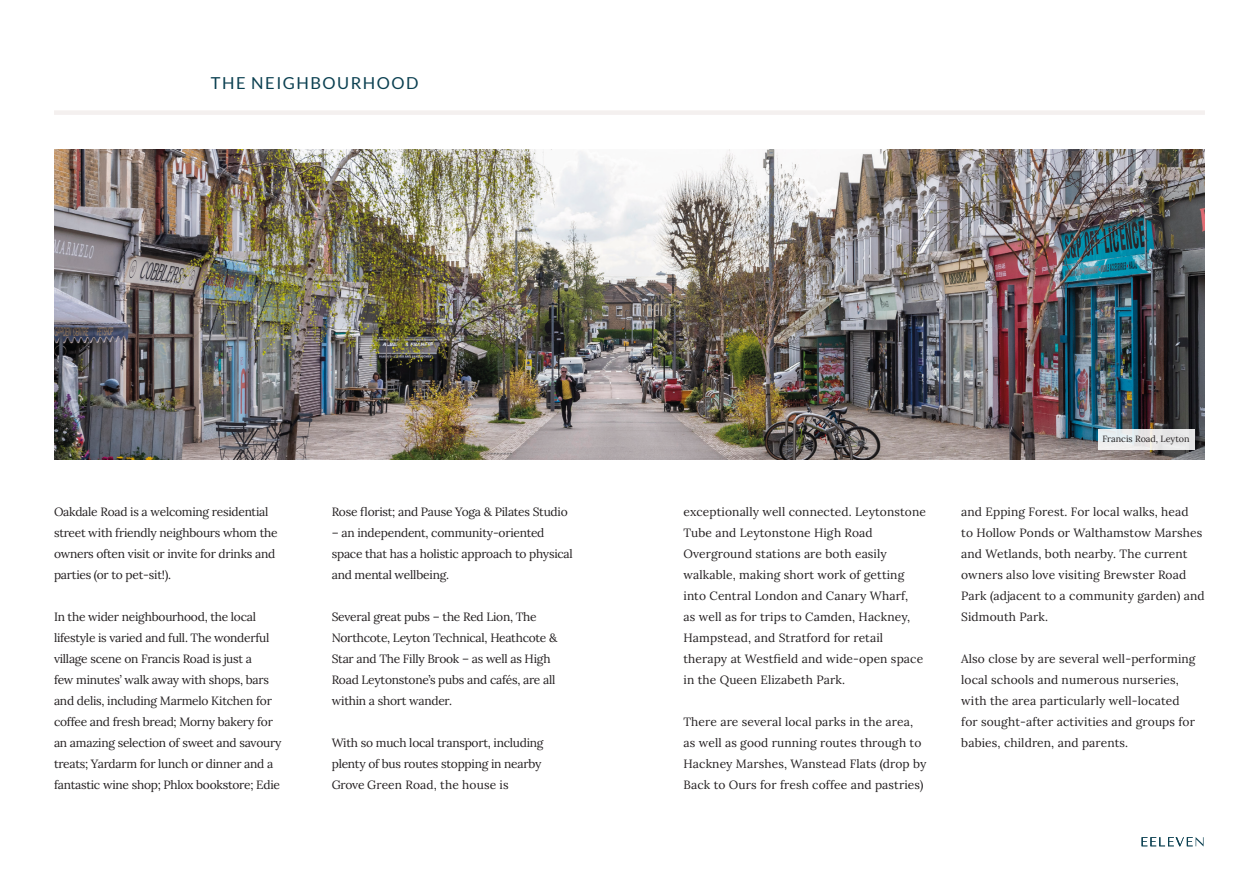
<style>
.page{position:relative;width:1259px;height:893px;background:#fff}
.page>*{position:absolute;margin:0;border:0;box-sizing:border-box;transform-origin:0 0}
.t1{font:16.5px "Lato";letter-spacing:.09em;color:#0b4051}
.Body_copy_no_indent{font:12px/21px "Lora";letter-spacing:-.02em;color:#231f20}
.Body_copy_no_indent-2{font:12px/21px "Lora";color:#231f20}
.Body_copy_no_indent-3{font:9px "Lora";color:#231f20}
</style>
<div class="page">
<svg style="left:1141px;top:837px;width:62px;height:9px"></svg>
<div style="left:54px;top:110px;width:1151px;height:5px;background:#f4f0ef"></div>
<img style="left:54px;top:150px;width:1151px;height:310px">
<div style="left:1098px;top:429px;width:96px;height:20px;background:#e7eaea"></div>
<h1 class="t1" style="left:211px;top:73px;width:209px">THE NEIGHBOURHOOD</h1>
<p class="Body_copy_no_indent" style="left:54px;top:500px;width:225px">Oakdale Road is a welcoming residential street with friendly neighbours whom the owners often visit or invite for drinks and parties (or to pet-sit!).</p>
<p class="Body_copy_no_indent" style="left:54px;top:605px;width:229px">In the wider neighbourhood, the local lifestyle is varied and full. The wonderful village scene on Francis Road is just a<br>few minutes’ walk away with shops, bars and delis, including Marmelo Kitchen for coffee and fresh bread; Morny bakery for an amazing selection of sweet and savoury treats; Yardarm for lunch or dinner and a fantastic wine shop; Phlox bookstore; Edie</p>
<p class="Body_copy_no_indent" style="left:332px;top:500px;width:237px">Rose florist; and Pause Yoga &amp; Pilates Studio</p>
<p class="Body_copy_no_indent" style="left:332px;top:521px;width:242px">– an independent, community-oriented space that has a holistic approach to physical and mental wellbeing.</p>
<p class="Body_copy_no_indent" style="left:332px;top:605px;width:227px">Several great pubs – the Red Lion, The Northcote, Leyton Technical, Heathcote &amp; Star and The Filly Brook – as well as High Road Leytonstone’s pubs and cafés, are all within a short wander.</p>
<p class="Body_copy_no_indent" style="left:332px;top:731px;width:213px">With so much local transport, including plenty of bus routes stopping in nearby<br>Grove Green Road, the house is</p>
<p class="Body_copy_no_indent-2" style="left:683px;top:500px;width:244px">exceptionally well connected. Leytonstone Tube and Leytonstone High Road Overground stations are both easily walkable, making short work of getting into Central London and Canary Wharf,<br>as well as for trips to Camden, Hackney, Hampstead, and Stratford for retail therapy at Westfield and wide-open space in the Queen Elizabeth Park.</p>
<p class="Body_copy_no_indent-2" style="left:683px;top:710px;width:244px">There are several local parks in the area, as well as good running routes through to Hackney Marshes, Wanstead Flats (drop by Back to Ours for fresh coffee and pastries)</p>
<p class="Body_copy_no_indent-3" style="left:1102px;top:432px;width:89px">Francis Road, Leyton</p>
<p class="Body_copy_no_indent-2" style="left:961px;top:500px;width:245px">and Epping Forest. For local walks, head<br>to Hollow Ponds or Walthamstow Marshes and Wetlands, both nearby. The current owners also love visiting Brewster Road Park (adjacent to a community garden) and Sidmouth Park.</p>
<p class="Body_copy_no_indent-2" style="left:961px;top:647px;width:236px">Also close by are several well-performing local schools and numerous nurseries, with the area particularly well-located for sought-after activities and groups for babies, children, and parents.</p>
</div>
